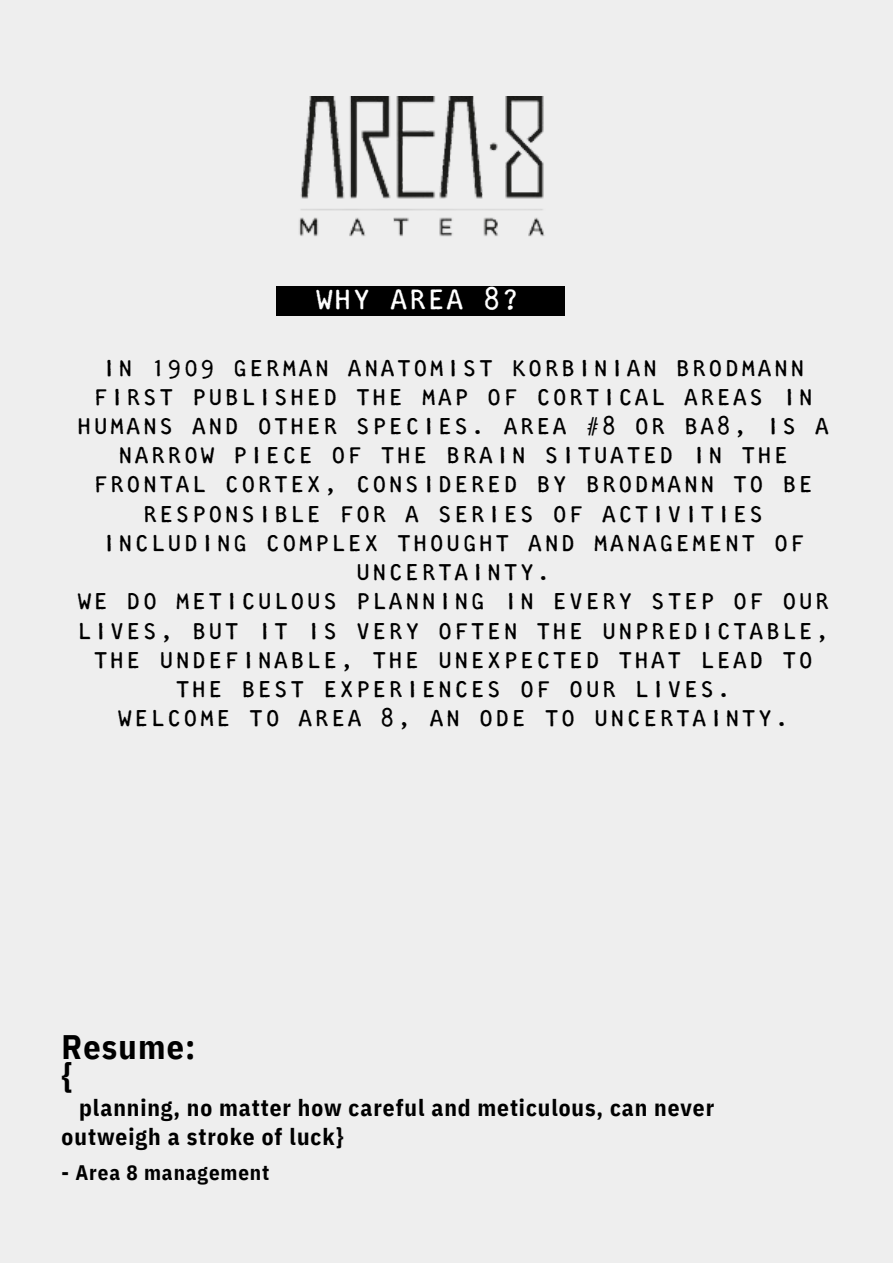
<style>
.page{position:relative;width:893px;height:1264px;background:#fff}
.page>*{position:absolute;margin:0;border:0;box-sizing:border-box;transform-origin:0 0}
.t1{font:700 33.9px/28.7px "IBM Plex Sans Cond";letter-spacing:.035em;color:#000}
.t2{font:28.5px "Artisan 12";letter-spacing:.05em;color:#fff}
.t3{font:23.25px/29.2px "Artisan 12";letter-spacing:.1em;color:#000;text-align:center}
.t4{font:700 23.25px "IBM Plex Sans Cond";letter-spacing:.04em;color:#000}
.t5{font:700 21px "IBM Plex Sans Cond";letter-spacing:.045em;color:#000}
</style>
<div class="page">
<div style="left:0;top:0;width:892px;height:1262px;background:#eee"></div>
<img style="left:299px;top:96px;width:246px;height:141px">
<div style="left:276px;top:286px;width:289px;height:29px;background:#000"></div>
<p class="t2" style="left:316px;top:288px;width:205px">WHY AREA 8?</p>
<p class="t3" style="left:77px;top:355px;width:753px">IN 1909 GERMAN ANATOMIST KORBINIAN BRODMANN FIRST PUBLISHED THE MAP OF CORTICAL AREAS IN HUMANS AND OTHER SPECIES. AREA #8 OR BA8, IS A NARROW PIECE OF THE BRAIN SITUATED IN THE FRONTAL CORTEX, CONSIDERED BY BRODMANN TO BE RESPONSIBLE FOR A SERIES OF ACTIVITIES INCLUDING COMPLEX THOUGHT AND MANAGEMENT OF UNCERTAINTY.</p>
<p class="t3" style="left:77px;top:589px;width:753px">WE DO METICULOUS PLANNING IN EVERY STEP OF OUR LIVES, BUT IT IS VERY OFTEN THE UNPREDICTABLE, THE UNDEFINABLE, THE UNEXPECTED THAT LEAD TO THE BEST EXPERIENCES OF OUR LIVES.</p>
<p class="t3" style="left:118px;top:706px;width:672px">WELCOME TO AREA 8, AN ODE TO UNCERTAINTY.</p>
<p class="t1" style="left:62px;top:1032px;width:135px">Resume: {</p>
<p class="t4" style="left:79px;top:1092px;width:636px">planning, no matter how careful and meticulous, can never</p>
<p class="t4" style="left:62px;top:1121px;width:283px">outweigh a stroke of luck}</p>
<p class="t5" style="left:62px;top:1158px;width:209px">- Area 8 management</p>
</div>
